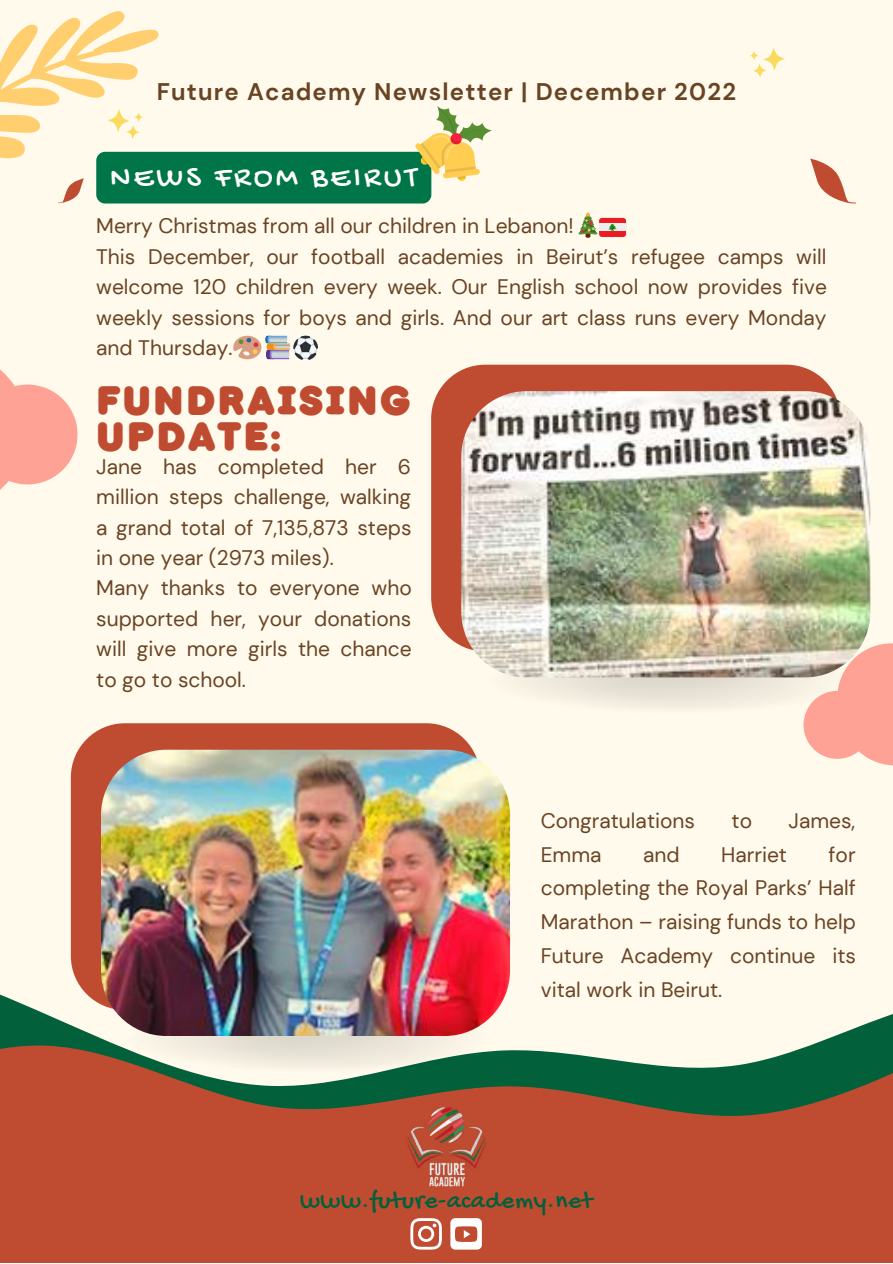
<style>
.page{position:relative;width:893px;height:1264px;background:#fff}
.page>*{position:absolute;margin:0;border:0;box-sizing:border-box;transform-origin:0 0}
.t1{font:40.95px/35.7px "TT Milks Casual Pie Base";letter-spacing:.05em;color:#bf4c31}
.t2{font:31.5px "Gochi Hand";letter-spacing:.1em;color:#fff}
.t3{font:25.5px "Gochi Hand";letter-spacing:.025em;color:#02603b}
.t4{font:700 24px "DM Sans";letter-spacing:.05em;color:#694424}
.t5{font:21px/30.3px "DM Sans";color:#694424}
</style>
<div class="page">
<div style="left:0;top:0;width:892px;height:1262px;background:#fffaec"></div>
<svg style="left:803px;top:643px;width:89px;height:123px;background:#feaea2"></svg>
<svg style="left:0;top:879px;width:892px;height:161px"></svg>
<svg style="left:0;top:1040px;width:892px;height:222px;background:#a5563a"></svg>
<img style="left:486px;top:654px;width:369px;height:62px">
<div style="left:96px;top:152px;width:335px;height:51px;background:#007547;border-radius:9px"></div>
<svg style="left:0;top:369px;width:78px;height:121px"></svg>
<svg style="left:810px;top:158px;width:46px;height:45px"></svg>
<svg style="left:0;top:11px;width:182px;height:192px"></svg>
<svg style="left:750px;top:48px;width:34px;height:29px"></svg>
<div style="left:431px;top:365px;width:409px;height:286px;background:#bf4c31;border-radius:54px"></div>
<img style="left:461px;top:391px;width:409px;height:286px;border-radius:65px">
<img style="left:126px;top:1012px;width:369px;height:62px">
<div style="left:71px;top:723px;width:409px;height:287px;background:#bf4c31;border-radius:54px"></div>
<img style="left:101px;top:749px;width:409px;height:286px;border-radius:65px">
<img style="left:400px;top:1101px;width:92px;height:92px">
<div style="left:599px;top:218px;width:27px;height:19px;background:#ed1c23;border-radius:3px"></div>
<div style="left:599px;top:224px;width:27px;height:7px;background:#eee"></div>
<svg style="left:608px;top:224px;width:8px;height:7px"></svg>
<svg style="left:410px;top:1218px;width:32px;height:31px"></svg>
<div style="left:450px;top:1218px;width:32px;height:31px;background:#fff;border-radius:5px"></div>
<svg style="left:455px;top:1226px;width:22px;height:15px"></svg>
<svg style="left:578px;top:212px;width:20px;height:26px"></svg>
<svg style="left:233px;top:336px;width:85px;height:24px"></svg>
<svg style="left:407px;top:106px;width:85px;height:84px"></svg>
<p class="t4" style="left:157px;top:76px;width:581px">Future Academy Newsletter | December 2022</p>
<h2 class="t2" style="left:110px;top:161px;width:308px">NEWS FROM BEIRUT</h2>
<p class="t5" style="left:96px;top:211px;width:732px">Merry Christmas from all our children in Lebanon!<br>This December, our football academies in Beirut’s refugee camps will welcome 120 children every week. Our English school now provides five weekly sessions for boys and girls. And our art class runs every Monday and Thursday.</p>
<h1 class="t1" style="left:96px;top:385px;width:316px">FUNDRAISING<br>UPDATE:</h1>
<p class="t5" style="left:96px;top:451px;width:317px">Jane has completed her 6 million steps challenge, walking a grand total of 7,135,873 steps in one year (2973 miles).<br>Many thanks to everyone who supported her, your donations will give more girls the chance to go to school.</p>
<p class="t5" style="left:540px;top:805px;width:156px">Congratulations</p>
<p class="t5" style="left:731px;top:805px;width:22px">to</p>
<p class="t5" style="left:788px;top:805px;width:68px">James,</p>
<p class="t5" style="left:540px;top:839px;width:62px">Emma</p>
<p class="t5" style="left:643px;top:839px;width:38px">and</p>
<p class="t5" style="left:721px;top:839px;width:67px">Harriet</p>
<p class="t5" style="left:540px;top:837px;width:317px;line-height:33.8px;text-align:justify;text-indent:288px">for completing the Royal Parks’ Half Marathon – raising funds to help Future Academy continue its vital work in Beirut.</p>
<p class="t3" style="left:300px;top:1187px;width:294px">www.future-academy.net</p>
</div>
